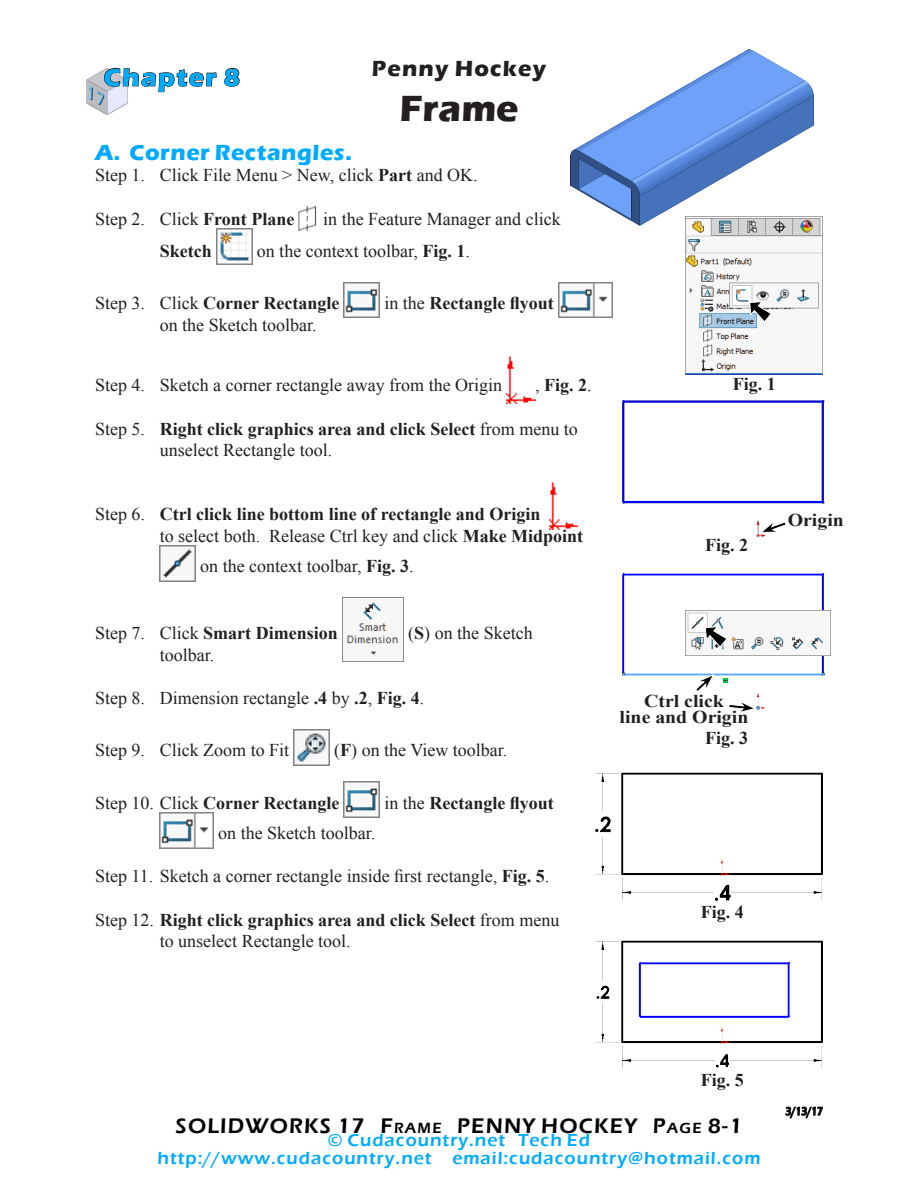
<style>
.page{position:relative;width:918px;height:1188px;background:#fff}
.page>*{position:absolute;margin:0;border:0;box-sizing:border-box;transform-origin:0 0}
.Headline{font:700 37.5px "Eras ITC";color:#231f20}
.Chapter_Number{font:700 25.5px "Eras ITC";letter-spacing:.06em;color:#00abff}
.Subhead_1{font:700 22.5px "Eras ITC";letter-spacing:.025em;color:#00abff}
.Set_of_Chapters{font:700 22.5px "Eras ITC";letter-spacing:.055em;color:#231f20}
.Page_Number{font:600 21.75px "Eras ITC";letter-spacing:.055em;color:#000}
.Body_text{font:18px/21.6px "Times New Roman";color:#231f20}
.Body_text-2{font:700 18px/21.6px "Times New Roman";color:#231f20}
.Web{font:600 18px "Eras ITC";letter-spacing:.055em;color:#00abff}
.Coor{font:700 18px/16.5px "Times New Roman";color:#231f20;text-align:center;scale:1.1 1}
.Fig_No{font:700 18px "Times New Roman";color:#231f20}
.Date{font:600 12px "Eras ITC";color:#000;scale:.8 1}
.s1{font-weight:700}
.s2{font-weight:400}
.s3{font-size:15.15px}
</style>
<div class="page">
<img style="left:298px;top:206px;width:19px;height:25px">
<img style="left:216px;top:228px;width:36px;height:36px">
<img style="left:344px;top:282px;width:36px;height:36px">
<img style="left:558px;top:282px;width:54px;height:36px">
<img style="left:507px;top:356px;width:28px;height:48px">
<img style="left:549px;top:482px;width:29px;height:47px">
<img style="left:160px;top:545px;width:36px;height:36px">
<img style="left:342px;top:597px;width:62px;height:65px">
<img style="left:294px;top:729px;width:36px;height:36px">
<img style="left:344px;top:782px;width:36px;height:36px">
<img style="left:160px;top:812px;width:54px;height:36px">
<img style="left:86px;top:69px;width:38px;height:45px">
<svg style="left:104px;top:68px;width:113px;height:38px"></svg>
<svg style="left:224px;top:68px;width:16px;height:19px"></svg>
<svg style="left:785px;top:1106px;width:38px;height:13px"></svg>
<img style="left:571px;top:49px;width:243px;height:177px">
<img style="left:686px;top:217px;width:137px;height:158px">
<svg style="left:749px;top:301px;width:23px;height:22px"></svg>
<img style="left:622px;top:576px;width:209px;height:134px">
<img style="left:622px;top:400px;width:203px;height:176px">
<img style="left:595px;top:772px;width:228px;height:129px">
<svg style="left:760px;top:519px;width:27px;height:14px"></svg>
<img style="left:686px;top:610px;width:145px;height:45px">
<svg style="left:705px;top:626px;width:23px;height:22px"></svg>
<svg style="left:728px;top:699px;width:28px;height:14px"></svg>
<svg style="left:694px;top:674px;width:20px;height:19px"></svg>
<img style="left:595px;top:940px;width:228px;height:129px">
<p class="Chapter_Number" style="left:104px;top:63px;width:138px">Chapter 8</p>
<p class="Set_of_Chapters" style="left:372px;top:55px;width:176px">Penny Hockey</p>
<p class="Headline" style="left:400px;top:87px;width:120px">Frame</p>
<p class="Subhead_1" style="left:95px;top:139px;width:258px">A. Corner Rectangles.</p>
<p class="Body_text" style="left:95px;top:164px;width:384px">Step 1. Click File Menu &gt; New, click <span class="s1">Part</span> and OK.</p>
<p class="Body_text" style="left:95px;top:208px;width:201px">Step 2. Click <span class="s1">Front Plane</span></p>
<p class="Body_text" style="left:323px;top:208px;width:239px">in the Feature Manager and click</p>
<p class="Body_text-2" style="left:160px;top:240px;width:54px">Sketch</p>
<p class="Body_text" style="left:257px;top:240px;width:215px">on the context toolbar, <span class="s1">Fig. 1</span>.</p>
<p class="Body_text-2" style="left:95px;top:292px;width:246px"><span class="s2">Step 3. Click</span> Corner Rectangle</p>
<p class="Body_text-2" style="left:384px;top:292px;width:171px"><span class="s2">in the</span> Rectangle flyout</p>
<p class="Body_text" style="left:160px;top:314px;width:158px">on the Sketch toolbar.</p>
<p class="Body_text" style="left:95px;top:374px;width:409px">Step 4. Sketch a corner rectangle away from the Origin</p>
<p class="Body_text-2" style="left:535px;top:374px;width:58px"><span class="s2">,</span> Fig. 2<span class="s2">.</span></p>
<p class="Body_text" style="left:160px;top:417px;width:420px;text-indent:-65px">Step 5. <span class="s1">Right click graphics area and click Select</span> from menu to unselect Rectangle tool.</p>
<p class="Body_text-2" style="left:160px;top:503px;width:425px;text-indent:-65px"><span class="s2">Step 6.</span> Ctrl click line bottom line of rectangle and Origin<br><span class="s2">to select both. Release Ctrl key and click</span> Make Midpoint</p>
<p class="Body_text" style="left:200px;top:555px;width:215px">on the context toolbar, <span class="s1">Fig. 3</span>.</p>
<p class="Body_text-2" style="left:95px;top:622px;width:244px"><span class="s2">Step 7. Click</span> Smart Dimension</p>
<p class="Body_text" style="left:408px;top:622px;width:126px">(<span class="s1">S</span>) on the Sketch</p>
<p class="Body_text" style="left:160px;top:644px;width:56px">toolbar.</p>
<p class="Body_text" style="left:95px;top:687px;width:331px">Step 8. Dimension rectangle <span class="s1">.4</span> by <span class="s1">.2</span>, <span class="s1">Fig. 4</span>.</p>
<p class="Body_text" style="left:95px;top:739px;width:196px">Step 9. Click Zoom to Fit</p>
<p class="Body_text" style="left:334px;top:739px;width:175px">(<span class="s1">F</span>) on the View toolbar.</p>
<p class="Body_text-2" style="left:95px;top:791px;width:246px"><span class="s2">Step 10. Click</span> Corner Rectangle</p>
<p class="Body_text-2" style="left:384px;top:791px;width:171px"><span class="s2">in the</span> Rectangle flyout</p>
<p class="Body_text" style="left:218px;top:822px;width:158px">on the Sketch toolbar.</p>
<p class="Body_text" style="left:95px;top:865px;width:456px">Step 11. Sketch a corner rectangle inside first rectangle, <span class="s1">Fig. 5</span>.</p>
<p class="Body_text" style="left:160px;top:908px;width:401px;text-indent:-65px">Step 12. <span class="s1">Right click graphics area and click Select</span> from menu to unselect Rectangle tool.</p>
<p class="Fig_No" style="left:733px;top:371px;width:45px">Fig. 1</p>
<p class="Fig_No" style="left:705px;top:532px;width:45px">Fig. 2</p>
<p class="Coor" style="left:788px;top:511px;width:53px">Origin</p>
<p class="Coor" style="left:620px;top:692px;width:119px">Ctrl click<br>line and Origin</p>
<p class="Fig_No" style="left:705px;top:726px;width:45px">Fig. 3</p>
<p class="Fig_No" style="left:701px;top:900px;width:45px">Fig. 4</p>
<p class="Fig_No" style="left:701px;top:1068px;width:45px">Fig. 5</p>
<p class="Page_Number" style="left:176px;top:1114px;width:568px">SOLIDWORKS 17 F<span class="s3">RAME</span> PENNY HOCKEY P<span class="s3">AGE</span> 8-1</p>
<p class="Web" style="left:328px;top:1130px;width:264px">© Cudacountry.net Tech Ed</p>
<p class="Web" style="left:158px;top:1148px;width:604px">http://www.cudacountry.net email:cudacountry@hotmail.com</p>
<p class="Date" style="left:785px;top:1104px;width:48px">3/13/17</p>
</div>
